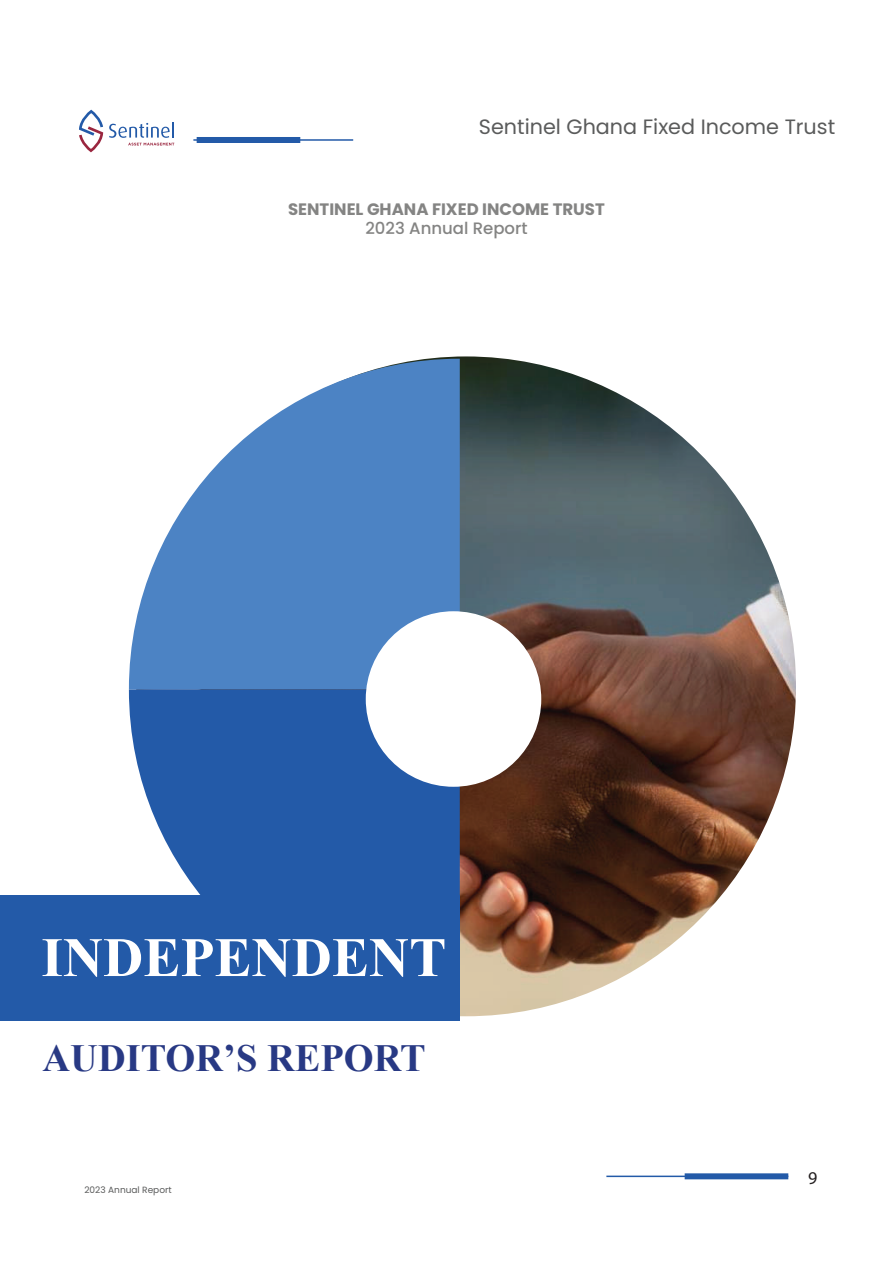
<style>
.page{position:relative;width:893px;height:1263px;background:#fff}
.page>*{position:absolute;margin:0;border:0;box-sizing:border-box;transform-origin:0 0}
.t1{font:700 55.65px "Times New Roman";color:#fff}
.t2{font:700 38.4px "Times New Roman";color:#283984}
.t3{font:20.7px "Poppins";color:#5a5b5b}
.t4{font:18px "Myriad Pro";color:#231f20}
.t5{font:700 16.5px "Poppins";color:#848483}
.t6{font:500 16.5px "Poppins";color:#848483}
.t7{font:9px "Poppins";color:#5a5b5b}
</style>
<div class="page">
<img style="left:136px;top:356px;width:660px;height:660px;border-radius:330px">
<svg style="left:129px;top:359px;width:331px;height:330px;fill:#4c83c4"></svg>
<svg style="left:129px;top:689px;width:331px;height:206px;background:#3466ae"></svg>
<div style="left:0;top:895px;width:460px;height:125px;background:#235aa8"></div>
<div style="left:366px;top:611px;width:175px;height:176px;background:#fff;border-radius:50%"></div>
<svg style="left:79px;top:110px;width:24px;height:42px"></svg>
<svg style="left:109px;top:122px;width:65px;height:24px"></svg>
<hr style="left:606px;top:1175px;width:182px;height:2px;background:#235aa8">
<div style="left:685px;top:1173px;width:103px;height:6px;background:#235aa8"></div>
<hr style="left:193px;top:139px;width:160px;height:2px;background:#235aa8">
<div style="left:197px;top:137px;width:103px;height:6px;background:#235aa8"></div>
<p class="t3" style="left:479px;top:115px;width:358px">Sentinel Ghana Fixed Income Trust</p>
<p class="t5" style="left:288px;top:199px;width:318px">SENTINEL GHANA FIXED INCOME TRUST</p>
<p class="t6" style="left:365px;top:219px;width:164px">2023 Annual Report</p>
<h1 class="t1" style="left:41px;top:917px;width:406px">INDEPENDENT</h1>
<h2 class="t2" style="left:43px;top:1030px;width:385px">AUDITOR’S REPORT</h2>
<p class="t7" style="left:84px;top:1185px;width:89px">2023 Annual Report</p>
<p class="t4" style="left:808px;top:1167px;width:11px">9</p>
</div>
